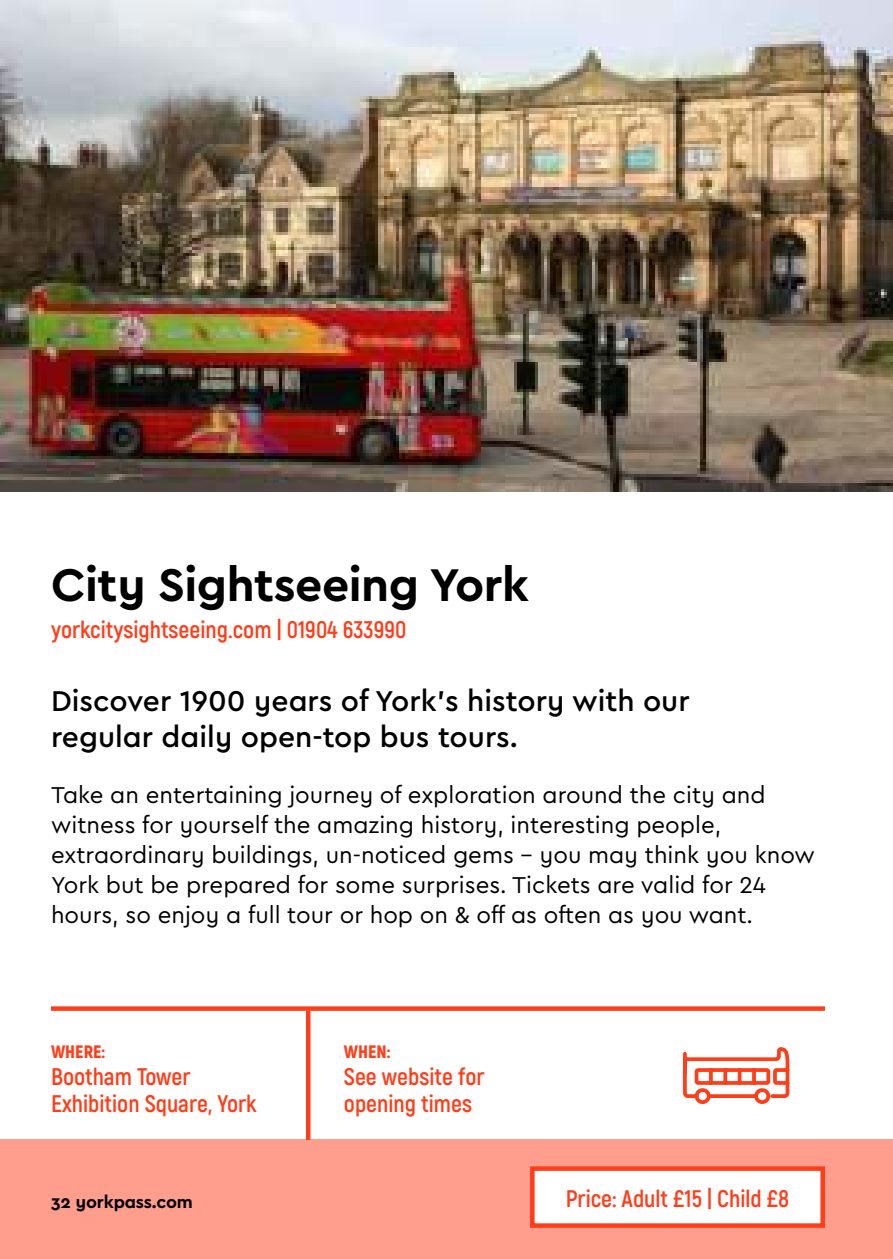
<style>
.page{position:relative;width:893px;height:1259px;background:#fff}
.page>*{position:absolute;margin:0;border:0;box-sizing:border-box;transform-origin:0 0}
.t1{font:700 48px "Cera PRO";letter-spacing:-.01em;color:#000}
.t2{font:500 30px/36px "Cera PRO";color:#000}
.t3{font:24px/30px "Cera PRO";color:#000}
.t4{font:700 24px/27px "Akrobat";color:#ff3d19}
.t5{font:700 18px "Cera PRO";letter-spacing:-.01em;color:#000}
.t6{font:900 18px "Akrobat";color:#ff3d19}
</style>
<div class="page">
<div style="left:0;top:1140px;width:893px;height:119px;background:#ff9e8c"></div>
<div style="left:51px;top:1006px;width:774px;height:5px;background:#ff3d19"></div>
<hr style="left:306px;top:1011px;width:4px;height:129px;background:#ff3d19">
<img style="left:0;top:0;width:893px;height:491px">
<div style="left:532px;top:1168px;width:291px;height:57px;background:#fff"></div>
<div style="left:530px;top:1166px;width:295px;height:61px;border:5px solid #ff3d19"></div>
<svg style="left:683px;top:1047px;width:107px;height:57px"></svg>
<h1 class="t1" style="left:51px;top:565px;width:479px">City Sightseeing York</h1>
<p class="t4" style="left:51px;top:617px;width:357px">yorkcitysightseeing.com | 01904 633990</p>
<p class="t2" style="left:51px;top:685px;width:640px">Discover 1900 years of York’s history with our regular daily open-top bus tours.</p>
<p class="t3" style="left:51px;top:781px;width:765px">Take an entertaining journey of exploration around the city and witness for yourself the amazing history, interesting people, extraordinary buildings, un-noticed gems – you may think you know York but be prepared for some surprises. Tickets are valid for 24 hours, so enjoy a full tour or hop on &amp; off as often as you want.</p>
<p class="t6" style="left:51px;top:1043px;width:55px">WHERE:</p>
<p class="t4" style="left:51px;top:1064px;width:207px">Bootham Tower<br>Exhibition Square, York</p>
<p class="t6" style="left:344px;top:1043px;width:48px">WHEN:</p>
<p class="t4" style="left:344px;top:1064px;width:142px">See website for opening times</p>
<p class="t5" style="left:51px;top:1194px;width:143px">32 yorkpass.com</p>
<p class="t4" style="left:566px;top:1186px;width:225px">Price: Adult £15 | Child £8</p>
</div>
